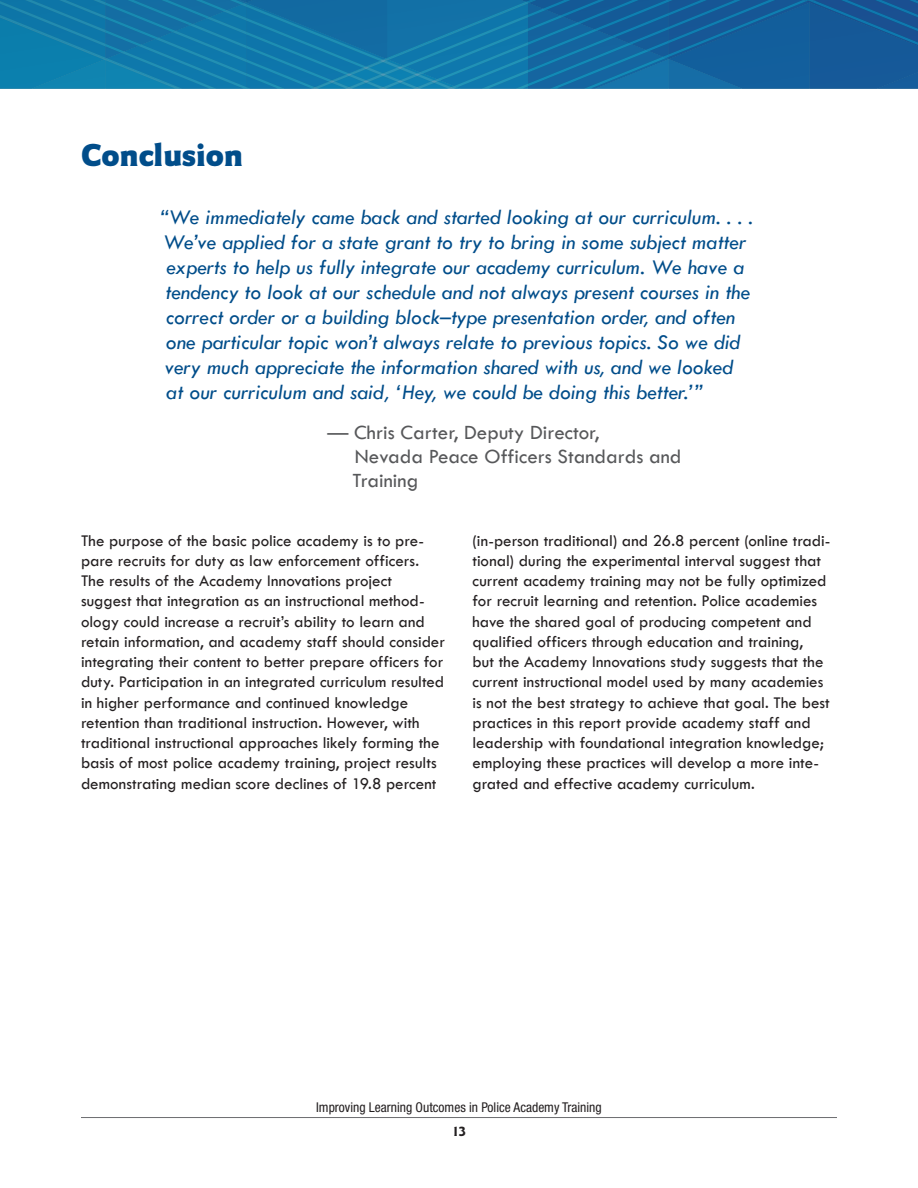
<style>
.page{position:relative;width:918px;height:1188px;background:#fff}
.page>*{position:absolute;margin:0;border:0;box-sizing:border-box;transform-origin:0 0}
.t1{font:900 33px "Goudy Sans Std";color:#014d8a}
.t2{font:italic 21.75px/25px "Tw Cen";color:#014d8a}
.t3{font:21px/24.2px "Tw Cen";color:#57585a}
.t4{font:16.95px/20.2px "Tw Cen";color:#231f20}
.t5{font:700 15px "Goudy Sans Std";color:#231f20}
.t6{font:condensed 13.5px "Helvetica Neue LT Std";color:#231f20}
</style>
<div class="page">
<hr style="left:81px;top:1117px;width:756px;height:1px;background:#6c6d70">
<svg style="left:0;top:0;width:918px;height:89px;background:#136fa4"></svg>
<h2 class="t1" style="left:81px;top:136px;width:163px">Conclusion</h2>
<p class="t2" style="left:160px;top:204px;width:594px">“We immediately came back and started looking at our curriculum. . . .<br>We’ve applied for a state grant to try to bring in some subject matter experts to help us fully integrate our academy curriculum. We have a tendency to look at our schedule and not always present courses in the correct order or a building block–type presentation order, and often one particular topic won’t always relate to previous topics. So we did very much appreciate the information shared with us, and we looked<br>at our curriculum and said, ‘Hey, we could be doing this better.’”</p>
<p class="t3" style="left:353px;top:420px;width:330px;text-indent:-25px">— Chris Carter, Deputy Director,<br>Nevada Peace Officers Standards and<br>Training</p>
<p class="t4" style="left:81px;top:530px;width:366px">The purpose of the basic police academy is to pre&shy;pare recruits for duty as law enforcement officers.<br>The results of the Academy Innovations project suggest that integration as an instructional method&shy;ology could increase a recruit’s ability to learn and retain information, and academy staff should consider integrating their content to better prepare officers for duty. Participation in an integrated curriculum resulted in higher performance and continued knowledge retention than traditional instruction. However, with traditional instructional approaches likely forming the basis of most police academy training, project results demonstrating median score declines of 19.8 percent</p>
<p class="t4" style="left:472px;top:530px;width:360px">(in-person traditional) and 26.8 percent (online tradi&shy;tional) during the experimental interval suggest that current academy training may not be fully optimized for recruit learning and retention. Police academies have the shared goal of producing competent and qualified officers through education and training,<br>but the Academy Innovations study suggests that the current instructional model used by many academies is not the best strategy to achieve that goal. The best practices in this report provide academy staff and leadership with foundational integration knowledge; employing these practices will develop a more inte&shy;grated and effective academy curriculum.</p>
<p class="t6" style="left:316px;top:1099px;width:287px">Improving Learning Outcomes in Police Academy Training</p>
<p class="t5" style="left:452px;top:1123px;width:16px">13</p>
</div>
